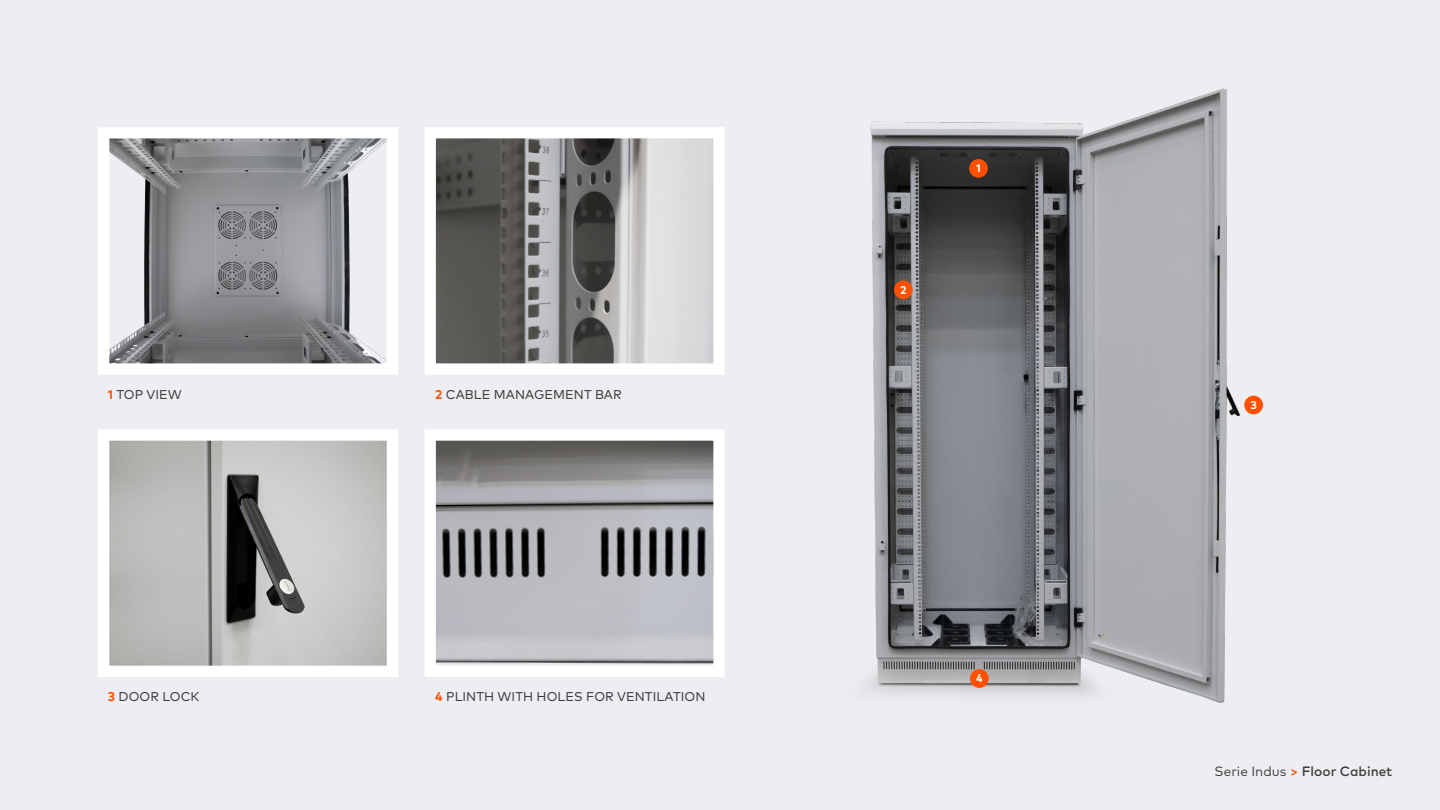
<style>
.page{position:relative;width:1440px;height:810px;background:#edeef2}
.page>*{position:absolute;margin:0;border:0;box-sizing:border-box;transform-origin:0 0}
.t1{font:500 13.5px "Mark Pro";color:#3d3d3b}
.t2{font:12.75px "Mark Pro";letter-spacing:.005em;color:#3d3d3b}
.t3{font:700 11.25px "Mark Pro";color:#fff}
.s1{font-weight:700;color:#fe5000}
.s2{font-weight:400}
.s3{color:#fe5000}
</style>
<div class="page">
<img style="left:867px;top:88px;width:396px;height:615px">
<svg style="left:425px;top:127px;width:300px;height:248px"></svg>
<svg style="left:425px;top:430px;width:300px;height:247px"></svg>
<svg style="left:98px;top:127px;width:300px;height:248px"></svg>
<svg style="left:98px;top:430px;width:300px;height:247px"></svg>
<div style="left:894px;top:280px;width:19px;height:19px;background:#fe5000;border-radius:50%"></div>
<div style="left:970px;top:669px;width:19px;height:19px;background:#fe5000;border-radius:50%"></div>
<div style="left:1244px;top:396px;width:19px;height:18px;background:#fe5000;border-radius:50%"></div>
<div style="left:969px;top:159px;width:19px;height:19px;background:#fe5000;border-radius:50%"></div>
<p class="t2" style="left:108px;top:385px;width:76px"><span class="s1">1</span> TOP VIEW</p>
<p class="t2" style="left:108px;top:687px;width:93px"><span class="s1">3</span> DOOR LOCK</p>
<p class="t2" style="left:435px;top:385px;width:188px"><span class="s1">2</span> CABLE MANAGEMENT BAR</p>
<p class="t2" style="left:435px;top:687px;width:272px"><span class="s1">4</span> PLINTH WITH HOLES FOR VENTILATION</p>
<p class="t3" style="left:900px;top:281px;width:8px">2</p>
<p class="t3" style="left:976px;top:160px;width:6px">1</p>
<p class="t3" style="left:976px;top:670px;width:8px">4</p>
<p class="t3" style="left:1250px;top:396px;width:8px">3</p>
<p class="t1" style="left:1215px;top:761px;width:179px"><span class="s2">Serie Indus</span> <span class="s3">&gt;</span> Floor Cabinet</p>
</div>
